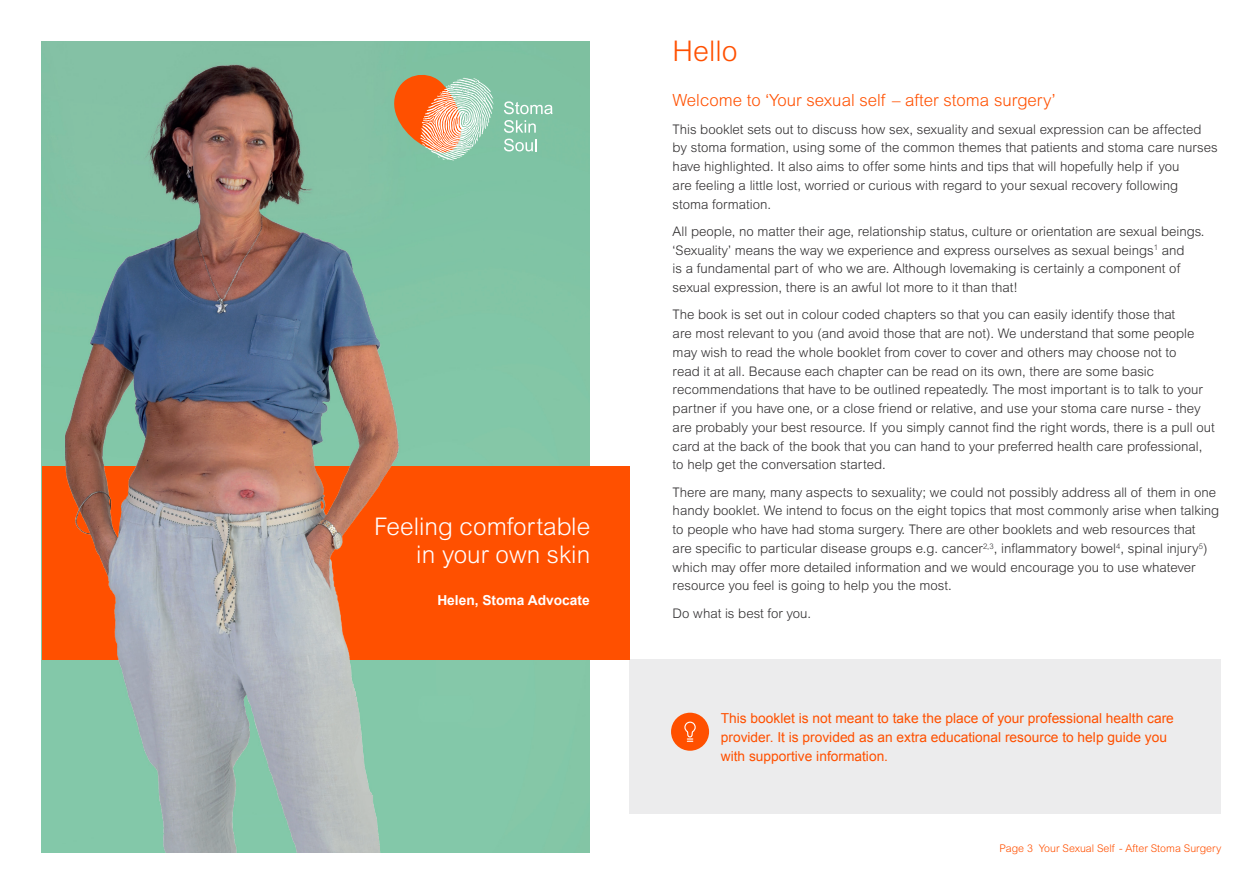
<style>
.page{position:relative;width:1259px;height:893px;background:#fff}
.page>*{position:absolute;margin:0;border:0;box-sizing:border-box;transform-origin:0 0}
.t1{font:300 28.5px "Arial MT Std";color:#ff5000}
.t2{font:300 24.3px "Arial MT Std";color:#fff}
.t3{font:300 16.8px "Arial MT Std";color:#ff5000}
.t4{font:13.8px/19px "Arial";color:#ff5000}
.t5{font:700 13.8px "Arial";color:#fff}
.t6{font:300 13.2px/18.8px "Arial MT Std";color:#312f30}
.t7{font:300 10.65px "Arial MT Std";color:#ff5000}
</style>
<div class="page">
<img style="left:42px;top:41px;width:547px;height:811px">
<div style="left:629px;top:659px;width:592px;height:155px;background:#ececed"></div>
<div style="left:671px;top:713px;width:38px;height:38px;background:#ff5000;border-radius:50%"></div>
<svg style="left:684px;top:721px;width:12px;height:21px"></svg>
<svg style="left:42px;top:466px;width:587px;height:194px;background:#de7243"></svg>
<svg style="left:504px;top:101px;width:48px;height:13px"></svg>
<svg style="left:504px;top:120px;width:32px;height:13px"></svg>
<svg style="left:504px;top:139px;width:33px;height:12px"></svg>
<svg style="left:388px;top:71px;width:105px;height:98px;background:#bdb08a"></svg>
<p class="t2" style="left:374px;top:513px;width:217px">Feeling comfortable</p>
<p class="t2" style="left:416px;top:540px;width:175px">in your own skin</p>
<p class="t5" style="left:437px;top:591px;width:154px">Helen, Stoma Advocate</p>
<p class="t1" style="left:672px;top:34px;width:66px">Hello</p>
<p class="t3" style="left:672px;top:91px;width:384px">Welcome to ‘Your sexual self – after stoma surgery’</p>
<p class="t6" style="left:672px;top:120px;width:546px">This booklet sets out to discuss how sex, sexuality and sexual expression can be affected by stoma formation, using some of the common themes that patients and stoma care nurses have highlighted. It also aims to offer some hints and tips that will hopefully help if you<br>are feeling a little lost, worried or curious with regard to your sexual recovery following<br>stoma formation.</p>
<p class="t6" style="left:672px;top:222px;width:533px">All people, no matter their age, relationship status, culture or orientation are sexual beings. ‘Sexuality’ means the way we experience and express ourselves as sexual beings<sup>1</sup> and<br>is a fundamental part of who we are. Although lovemaking is certainly a component of sexual expression, there is an awful lot more to it than that!</p>
<p class="t6" style="left:672px;top:305px;width:504px">The book is set out in colour coded chapters so that you can easily identify those that</p>
<p class="t6" style="left:672px;top:324px;width:523px">are most relevant to you (and avoid those that are not). We understand that some people may wish to read the whole booklet from cover to cover and others may choose not to</p>
<p class="t6" style="left:672px;top:362px;width:543px">read it at all. Because each chapter can be read on its own, there are some basic recommendations that have to be outlined repeatedly. The most important is to talk to your partner if you have one, or a close friend or relative, and use your stoma care nurse - they are probably your best resource. If you simply cannot find the right words, there is a pull out card at the back of the book that you can hand to your preferred health care professional,</p>
<p class="t6" style="left:672px;top:455px;width:215px">to help get the conversation started.</p>
<p class="t6" style="left:672px;top:483px;width:548px">There are many, many aspects to sexuality; we could not possibly address all of them in one handy booklet. We intend to focus on the eight topics that most commonly arise when talking to people who have had stoma surgery. There are other booklets and web resources that<br>are specific to particular disease groups e.g. cancer<sup>2,3</sup>, inflammatory bowel<sup>4</sup>, spinal injury<sup>5</sup>) which may offer more detailed information and we would encourage you to use whatever resource you feel is going to help you the most.</p>
<p class="t6" style="left:672px;top:604px;width:140px">Do what is best for you.</p>
<p class="t4" style="left:721px;top:709px;width:454px">This booklet is not meant to take the place of your professional health care provider. It is provided as an extra educational resource to help guide you with supportive information.</p>
<p class="t7" style="left:999px;top:842px;width:223px">Page 3 Your Sexual Self - After Stoma Surgery</p>
</div>
